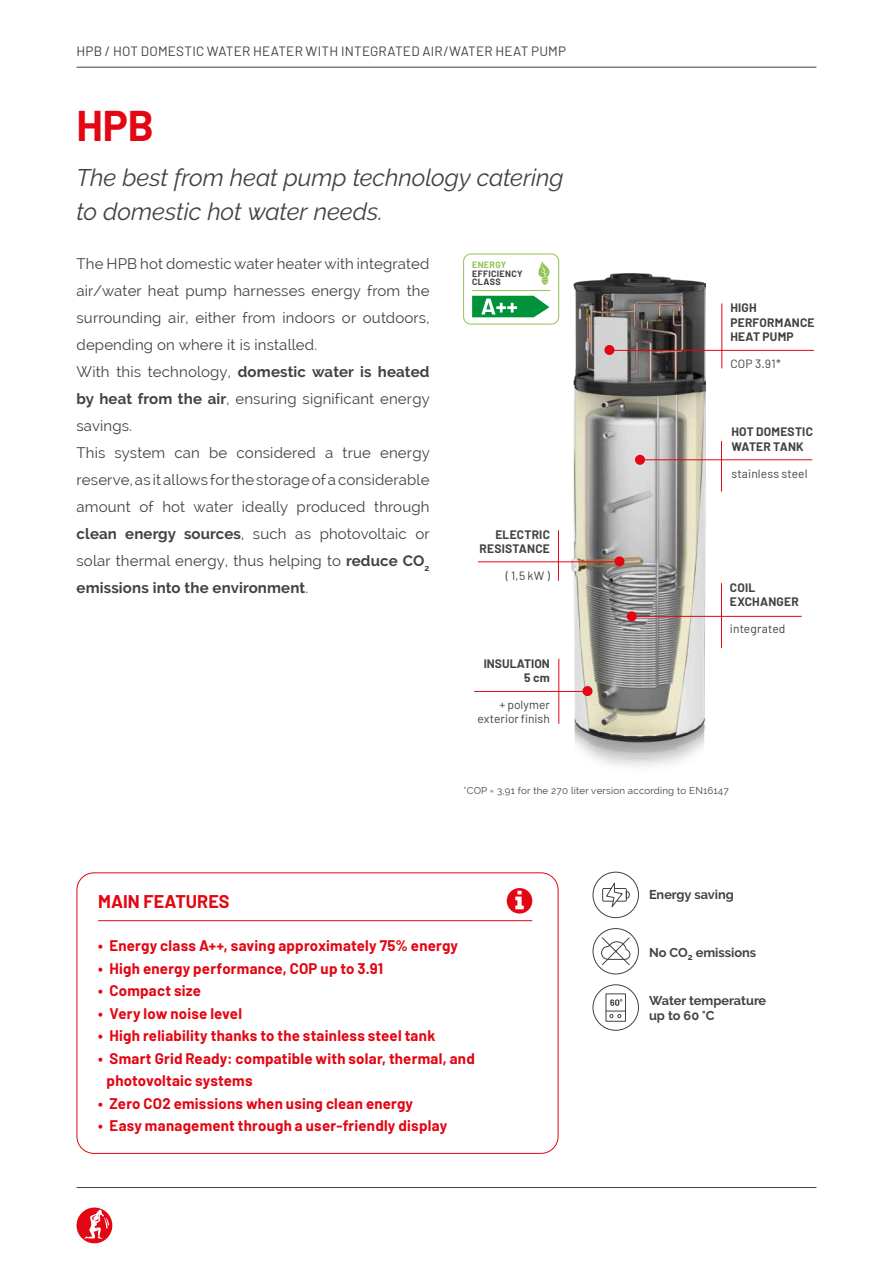
<style>
.page{position:relative;width:893px;height:1263px;background:#fff}
.page>*{position:absolute;margin:0;border:0;box-sizing:border-box;transform-origin:0 0}
.t1{font:700 42px "Barlow";color:#e30613}
.t2{font:italic 24px/33.8px "Raleway";letter-spacing:-.005em;color:#424241}
.t3{font:700 18px "Barlow";letter-spacing:.005em;color:#e30613}
.t4{font:15px/27px "Raleway";letter-spacing:.01em;color:#424241}
.t5{font:700 15px/22.5px "Barlow";letter-spacing:.015em;color:#e30613}
.t6{font:13.5px "Barlow";letter-spacing:.015em;color:#424241}
.t7{font:700 12.75px/15px "Raleway";color:#424241}
.t8{font:700 12px/14.4px "Barlow";letter-spacing:.02em;color:#424241}
.t9{font:12px/14.4px "Barlow";letter-spacing:.01em;color:#424241;text-align:right}
.t10{font:9.75px "Raleway";letter-spacing:.02em;color:#424241}
.t11{font:700 9px/9px "Barlow";letter-spacing:.035em;color:#424241}
.t12{font:700 9px "Barlow";letter-spacing:.035em;color:#94c356}
.s1{font-weight:700}
</style>
<div class="page">
<hr style="left:77px;top:1187px;width:739px;height:1px;background:#424241">
<svg style="left:76px;top:1207px;width:37px;height:37px"></svg>
<svg style="left:84px;top:1209px;width:25px;height:30px"></svg>
<hr style="left:77px;top:67px;width:739px;height:1px;background:#424241">
<div style="left:77px;top:872px;width:481px;height:282px;border:1px solid #e30613;border-radius:17px"></div>
<hr style="left:98px;top:920px;width:434px;height:1px;background:#e30613">
<svg style="left:507px;top:888px;width:25px;height:25px"></svg>
<div style="left:463px;top:254px;width:96px;height:70px;border:1px solid #94c356;border-radius:7px"></div>
<hr style="left:472px;top:290px;width:78px;height:1px;background:#94c356">
<svg style="left:472px;top:296px;width:77px;height:21px"></svg>
<svg style="left:538px;top:261px;width:11px;height:24px"></svg>
<div style="left:593px;top:872px;width:46px;height:46px;border:1px solid #424241;border-radius:50%"></div>
<svg style="left:602px;top:882px;width:28px;height:25px"></svg>
<div style="left:593px;top:928px;width:46px;height:46px;border:1px solid #424241;border-radius:50%"></div>
<svg style="left:601px;top:937px;width:30px;height:29px"></svg>
<div style="left:606px;top:993px;width:20px;height:28px;border:1px solid #424241"></div>
<svg style="left:606px;top:999px;width:19px;height:19px"></svg>
<div style="left:593px;top:984px;width:46px;height:47px;border:1px solid #424241;border-radius:50%"></div>
<img style="left:572px;top:274px;width:134px;height:493px">
<hr style="left:721px;top:304px;width:1px;height:64px;background:#e30613">
<hr style="left:721px;top:441px;width:1px;height:50px;background:#e30613">
<hr style="left:610px;top:350px;width:204px;height:1px;background:#e30613">
<hr style="left:640px;top:459px;width:172px;height:1px;background:#e30613">
<div style="left:605px;top:346px;width:9px;height:8px;background:#e30613;border-radius:50%"></div>
<div style="left:604px;top:345px;width:10px;height:10px;border:2px solid #e30613;border-radius:50%"></div>
<div style="left:636px;top:455px;width:8px;height:9px;background:#e30613;border-radius:50%"></div>
<div style="left:635px;top:455px;width:10px;height:10px;border:2px solid #e30613;border-radius:50%"></div>
<hr style="left:558px;top:530px;width:1px;height:50px;background:#e30613">
<hr style="left:558px;top:659px;width:1px;height:64px;background:#e30613">
<hr style="left:478px;top:561px;width:141px;height:1px;background:#e30613">
<hr style="left:474px;top:691px;width:113px;height:1px;background:#e30613">
<div style="left:615px;top:557px;width:9px;height:9px;background:#e30613;border-radius:50%"></div>
<div style="left:614px;top:556px;width:10px;height:10px;border:2px solid #e30613;border-radius:50%"></div>
<div style="left:583px;top:687px;width:9px;height:8px;background:#e30613;border-radius:50%"></div>
<div style="left:582px;top:686px;width:10px;height:10px;border:2px solid #e30613;border-radius:50%"></div>
<hr style="left:721px;top:583px;width:1px;height:65px;background:#e30613">
<hr style="left:632px;top:616px;width:169px;height:1px;background:#e30613">
<div style="left:627px;top:612px;width:9px;height:9px;background:#e30613;border-radius:50%"></div>
<div style="left:627px;top:611px;width:10px;height:10px;border:2px solid #e30613;border-radius:50%"></div>
<p class="t6" style="left:77px;top:41px;width:491px">HPB / HOT DOMESTIC WATER HEATER WITH INTEGRATED AIR/WATER HEAT PUMP</p>
<h1 class="t1" style="left:77px;top:95px;width:79px">HPB</h1>
<h2 class="t2" style="left:77px;top:161px;width:489px">The best from heat pump technology catering to domestic hot water needs.</h2>
<p class="t4" style="left:77px;top:250px;width:355px">The HPB hot domestic water heater with integrated air/water heat pump harnesses energy from the surrounding air, either from indoors or outdoors, depending on where it is installed.<br>With this technology, <span class="s1">domestic water is heated by heat from the air</span>, ensuring significant energy savings.<br>This system can be considered a true energy reserve, as it allows for the storage of a considerable amount of hot water ideally produced through <span class="s1">clean energy sources</span>, such as photovoltaic or solar thermal energy, thus helping to <span class="s1">reduce CO</span><sub>2 </sub><span class="s1">emissions into the environment</span>.</p>
<p class="t12" style="left:472px;top:258px;width:36px">ENERGY</p>
<p class="t11" style="left:472px;top:268px;width:52px">EFFICIENCY<br>CLASS</p>
<p class="t8" style="left:480px;top:526px;width:72px;text-align:right">ELECTRIC<br>RESISTANCE</p>
<p class="t9" style="left:506px;top:568px;width:46px">( 1,5 kW )</p>
<p class="t8" style="left:484px;top:655px;width:68px;text-align:right">INSULATION<br>5 cm</p>
<p class="t9" style="left:478px;top:697px;width:74px">+ polymer exterior finish</p>
<p class="t8" style="left:730px;top:300px;width:86px">HIGH<br>PERFORMANCE<br>HEAT PUMP</p>
<p class="t9" style="left:730px;top:356px;width:52px">COP 3.91*</p>
<p class="t8" style="left:731px;top:424px;width:83px">HOT DOMESTIC<br>WATER TANK</p>
<p class="t9" style="left:731px;top:465px;width:78px">stainless steel</p>
<p class="t8" style="left:730px;top:579px;width:70px">COIL<br>EXCHANGER</p>
<p class="t9" style="left:730px;top:621px;width:57px">integrated</p>
<p class="t3" style="left:98px;top:888px;width:133px">MAIN FEATURES</p>
<p class="t10" style="left:464px;top:785px;width:267px">*COP = 3,91 for the 270 liter version according to EN16147</p>
<p class="t7" style="left:649px;top:887px;width:86px">Energy saving</p>
<p class="t5" style="left:98px;top:933px;width:362px">• Energy class A++, saving approximately 75% energy</p>
<p class="t5" style="left:98px;top:956px;width:287px">• High energy performance, COP up to 3.91</p>
<p class="t5" style="left:98px;top:978px;width:105px">• Compact size</p>
<p class="t5" style="left:98px;top:1001px;width:145px">• Very low noise level</p>
<p class="t5" style="left:98px;top:1023px;width:339px">• High reliability thanks to the stainless steel tank</p>
<p class="t5" style="left:107px;top:1046px;width:370px;text-indent:-9px">• Smart Grid Ready: compatible with solar, thermal, and photovoltaic systems</p>
<p class="t5" style="left:98px;top:1091px;width:317px">• Zero CO2 emissions when using clean energy</p>
<p class="t5" style="left:98px;top:1113px;width:351px">• Easy management through a user-friendly display</p>
<p class="t7" style="left:649px;top:945px;width:109px">No CO<sub>2</sub> emissions</p>
<p class="t7" style="left:649px;top:993px;width:119px">Water temperature up to 60 °C</p>
</div>
